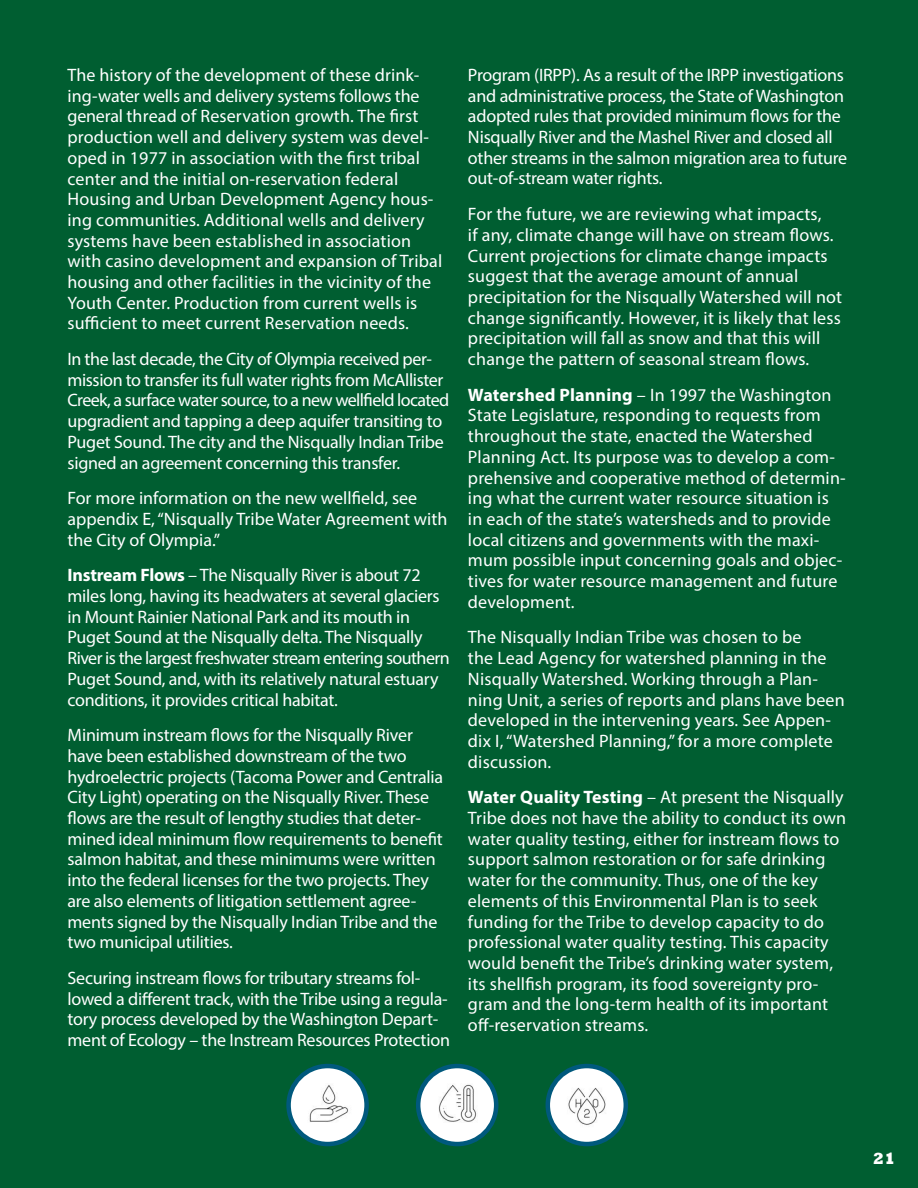
<style>
.page{position:relative;width:918px;height:1188px;background:#005e31}
.page>*{position:absolute;margin:0;border:0;box-sizing:border-box;transform-origin:0 0}
.t1{font:18px/20.7px "Myriad Pro";letter-spacing:.005em;color:#fff}
.t2{font:18px/20.7px "Myriad Pro";letter-spacing:-.015em;color:#fff}
.t3{font:18px/20.7px "Myriad Pro";letter-spacing:-.02em;color:#fff}
.AVENIR_TEXT{font:800 16.5px "Rockwell";color:#fff}
.s1{font-weight:700}
</style>
<div class="page">
<img style="left:548px;top:1066px;width:78px;height:78px;border-radius:39px">
<div style="left:546px;top:1064px;width:82px;height:82px;border:4px solid #00597d;border-radius:50%"></div>
<img style="left:418px;top:1066px;width:78px;height:78px;border-radius:39px">
<div style="left:416px;top:1064px;width:82px;height:82px;border:4px solid #00597d;border-radius:50%"></div>
<img style="left:289px;top:1066px;width:78px;height:78px;border-radius:39px">
<div style="left:286px;top:1064px;width:83px;height:82px;border:4px solid #00597d;border-radius:50%"></div>
<p class="t1" style="left:67px;top:64px;width:376px">The history of the development of these drink&shy;ing-water wells and delivery systems follows the general thread of Reservation growth. The first production well and delivery system was devel&shy;oped in 1977 in association with the first tribal center and the initial on-reservation federal Housing and Urban Development Agency hous&shy;ing communities. Additional wells and delivery systems have been established in association with casino development and expansion of Tribal housing and other facilities in the vicinity of the Youth Center. Production from current wells is sufficient to meet current Reservation needs.</p>
<p class="t3" style="left:67px;top:348px;width:383px">In the last decade, the City of Olympia received per&shy;mission to transfer its full water rights from McAllister Creek, a surface water source, to a new wellfield located upgradient and tapping a deep aquifer transiting to Puget Sound. The city and the Nisqually Indian Tribe signed an agreement concerning this transfer.</p>
<p class="t1" style="left:67px;top:488px;width:381px">For more information on the new wellfield, see appendix E, “Nisqually Tribe Water Agreement with the City of Olympia.”</p>
<p class="t2" style="left:67px;top:565px;width:384px"><span class="s1">Instream Flows</span> – The Nisqually River is about 72 miles long, having its headwaters at several glaciers in Mount Rainier National Park and its mouth in Puget Sound at the Nisqually delta. The Nisqually River is the largest freshwater stream entering southern Puget Sound, and, with its relatively natural estuary conditions, it provides critical habitat.</p>
<p class="t1" style="left:67px;top:725px;width:377px">Minimum instream flows for the Nisqually River have been established downstream of the two hydroelectric projects (Tacoma Power and Centralia City Light) operating on the Nisqually River. These flows are the result of lengthy studies that deter&shy;mined ideal minimum flow requirements to benefit salmon habitat, and these minimums were written into the federal licenses for the two projects. They are also elements of litigation settlement agree&shy;ments signed by the Nisqually Indian Tribe and the two municipal utilities.</p>
<p class="t2" style="left:67px;top:967px;width:384px">Securing instream flows for tributary streams fol&shy;lowed a different track, with the Tribe using a regula&shy;tory process developed by the Washington Depart&shy;ment of Ecology – the Instream Resources Protection</p>
<p class="t2" style="left:468px;top:64px;width:381px">Program (IRPP). As a result of the IRPP investigations and administrative process, the State of Washington adopted rules that provided minimum flows for the Nisqually River and the Mashel River and closed all other streams in the salmon migration area to future out-of-stream water rights.</p>
<p class="t1" style="left:468px;top:203px;width:376px">For the future, we are reviewing what impacts,<br>if any, climate change will have on stream flows.<br>Current projections for climate change impacts suggest that the average amount of annual precipitation for the Nisqually Watershed will not change significantly. However, it is likely that less precipitation will fall as snow and that this will change the pattern of seasonal stream flows.</p>
<p class="t1" style="left:468px;top:384px;width:379px"><span class="s1">Watershed Planning</span> – In 1997 the Washington State Legislature, responding to requests from throughout the state, enacted the Watershed Planning Act. Its purpose was to develop a com&shy;prehensive and cooperative method of determin&shy;ing what the current water resource situation is in each of the state’s watersheds and to provide local citizens and governments with the maxi&shy;mum possible input concerning goals and objec&shy;tives for water resource management and future development.</p>
<p class="t1" style="left:468px;top:627px;width:378px">The Nisqually Indian Tribe was chosen to be<br>the Lead Agency for watershed planning in the Nisqually Watershed. Working through a Plan&shy;ning Unit, a series of reports and plans have been developed in the intervening years. See Appen&shy;dix I, “Watershed Planning,” for a more complete discussion.</p>
<p class="t1" style="left:468px;top:787px;width:380px"><span class="s1">Water Quality Testing</span> – At present the Nisqually Tribe does not have the ability to conduct its own water quality testing, either for instream flows to support salmon restoration or for safe drinking water for the community. Thus, one of the key elements of this Environmental Plan is to seek funding for the Tribe to develop capacity to do professional water quality testing. This capacity would benefit the Tribe’s drinking water system, its shellfish program, its food sovereignty pro&shy;gram and the long-term health of its important off-reservation streams.</p>
<p class="AVENIR_TEXT" style="left:873px;top:1149px;width:24px">21</p>
</div>
